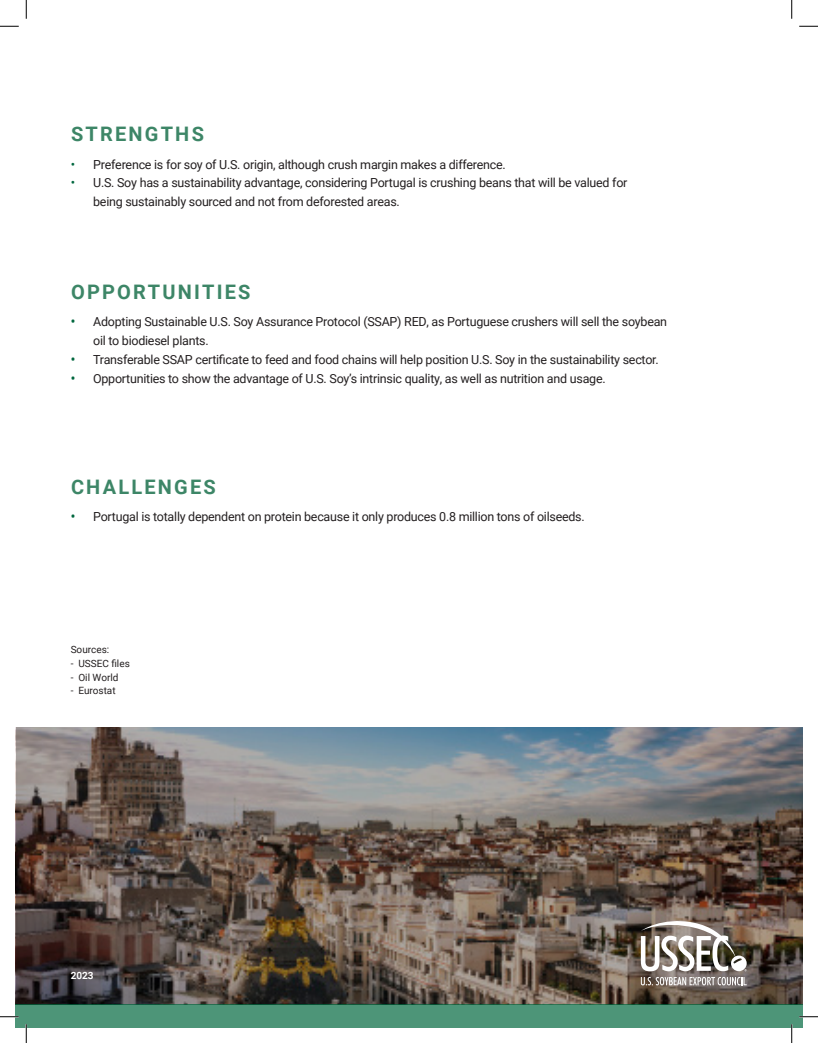
<style>
.page{position:relative;width:818px;height:1043px;background:#fff}
.page>*{position:absolute;margin:0;border:0;box-sizing:border-box;transform-origin:0 0}
.t1{font:700 20px "Roboto";letter-spacing:.11em;color:#3d8667}
.t2{font:12.5px/18.8px "Roboto";letter-spacing:-.02em;color:#231f20}
.t3{font:10px "Roboto";color:#231f20}
.t4{font:700 10px "Roboto";color:#fff}
.s1{font-size:13.12px;color:#00673e}
.s2{font-weight:500;font-size:13.12px;color:#00673e}
</style>
<div class="page">
<img style="left:16px;top:727px;width:786px;height:277px">
<svg style="left:640px;top:921px;width:106px;height:64px"></svg>
<div style="left:15px;top:1004px;width:787px;height:24px;background:#4d9578"></div>
<svg style="left:0;top:25px;width:19px;height:2px"></svg>
<svg style="left:799px;top:25px;width:19px;height:2px"></svg>
<svg style="left:0;top:1016px;width:19px;height:1px"></svg>
<svg style="left:799px;top:1015px;width:19px;height:2px"></svg>
<svg style="left:25px;top:0;width:2px;height:19px"></svg>
<svg style="left:25px;top:1024px;width:2px;height:18px"></svg>
<svg style="left:791px;top:0;width:1px;height:19px"></svg>
<svg style="left:791px;top:1024px;width:1px;height:18px"></svg>
<p class="t1" style="left:71px;top:120px;width:134px">STRENGTHS</p>
<p class="t2" style="left:71px;top:154px;width:436px"><span class="s1">•</span> Preference is for soy of U.S. origin, although crush margin makes a difference.</p>
<p class="t2" style="left:93px;top:173px;width:535px;text-indent:-22px"><span class="s1">•</span> U.S. Soy has a sustainability advantage, considering Portugal is crushing beans that will be valued for being sustainably sourced and not from deforested areas.</p>
<p class="t1" style="left:71px;top:277px;width:181px">OPPORTUNITIES</p>
<p class="t2" style="left:93px;top:312px;width:575px;text-indent:-22px"><span class="s2">•</span> Adopting Sustainable U.S. Soy Assurance Protocol (SSAP) RED, as Portuguese crushers will sell the soybean oil to biodiesel plants.</p>
<p class="t2" style="left:71px;top:349px;width:589px"><span class="s2">•</span> Transferable SSAP certificate to feed and food chains will help position U.S. Soy in the sustainability sector.</p>
<p class="t2" style="left:71px;top:368px;width:536px"><span class="s2">•</span> Opportunities to show the advantage of U.S. Soy’s intrinsic quality, as well as nutrition and usage.</p>
<p class="t1" style="left:71px;top:473px;width:146px">CHALLENGES</p>
<p class="t2" style="left:71px;top:507px;width:515px"><span class="s2">•</span> Portugal is totally dependent on protein because it only produces 0.8 million tons of oilseeds.</p>
<p class="t3" style="left:71px;top:642px;width:40px">Sources:</p>
<p class="t3" style="left:71px;top:656px;width:61px">- USSEC files</p>
<p class="t3" style="left:71px;top:670px;width:49px">- Oil World</p>
<p class="t3" style="left:71px;top:684px;width:46px">- Eurostat</p>
<p class="t4" style="left:71px;top:968px;width:24px">2023</p>
</div>
